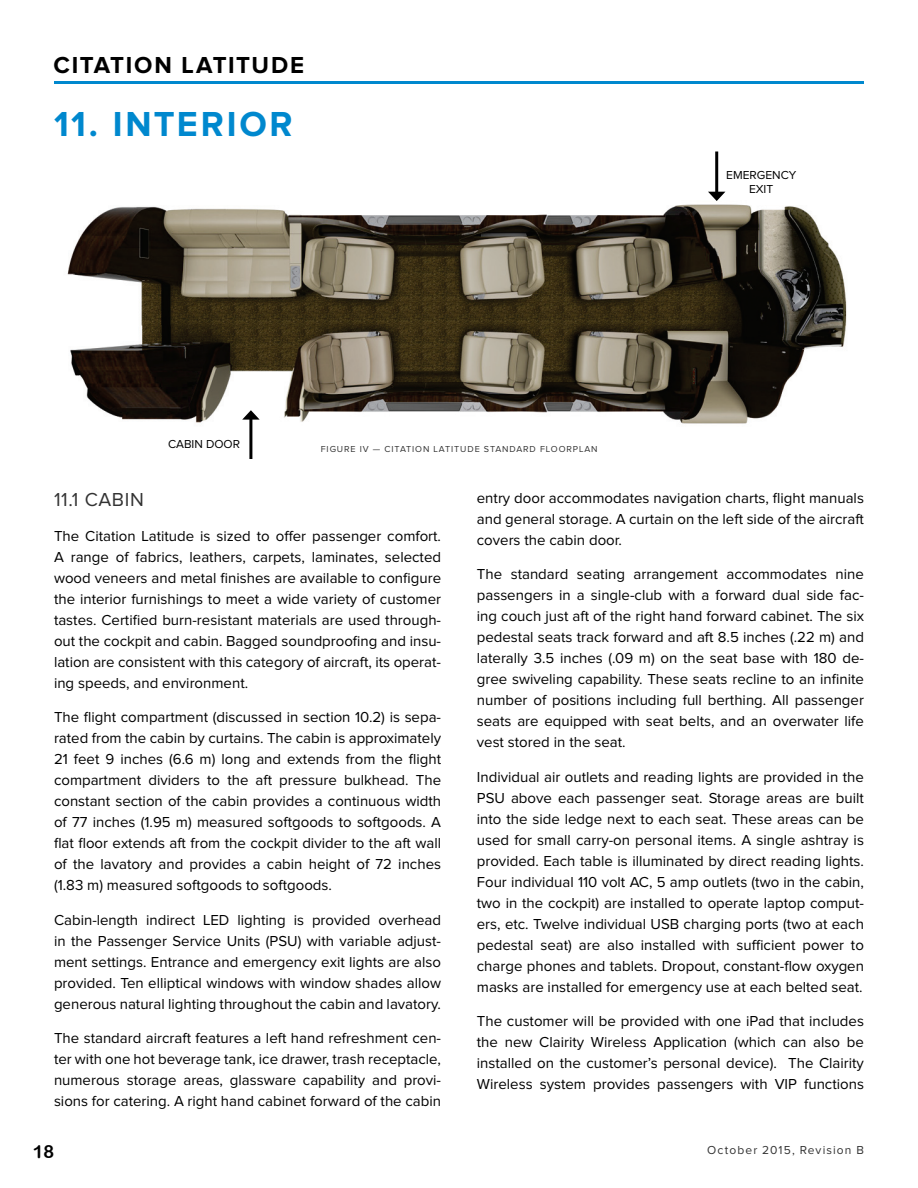
<style>
.page{position:relative;width:918px;height:1188px;background:#fff}
.page>*{position:absolute;margin:0;border:0;box-sizing:border-box;transform-origin:0 0}
.t1{font:700 36px "Proxima Nova";letter-spacing:.075em;color:#0088ce}
.t2{font:700 24px "Proxima Nova";letter-spacing:.06em;color:#000}
.t3{font:19.5px "Proxima Nova";letter-spacing:.03em;color:#333}
.t4{font:18px "Arial Rounded MT Bold";color:#000}
.t5{font:15px/21px "Proxima Nova";color:#000;text-align:justify}
.t6{font:12px/14.4px "Proxima Nova";color:#000;text-align:center}
.t7{font:12px "Proxima Nova";letter-spacing:.09em;color:#333}
.t8{font:9px "Proxima Nova";letter-spacing:.1em;color:#333}
</style>
<div class="page">
<hr style="left:54px;top:81px;width:810px;height:3px;background:#0088ce">
<img style="left:67px;top:204px;width:780px;height:223px">
<hr style="left:249px;top:417px;width:3px;height:41px;background:#000">
<svg style="left:242px;top:410px;width:18px;height:10px"></svg>
<hr style="left:715px;top:153px;width:3px;height:41px;background:#000">
<svg style="left:708px;top:192px;width:17px;height:9px"></svg>
<h2 class="t2" style="left:54px;top:51px;width:252px">CITATION LATITUDE</h2>
<h1 class="t1" style="left:54px;top:104px;width:240px">11. INTERIOR</h1>
<p class="t6" style="left:168px;top:437px;width:74px">CABIN DOOR</p>
<p class="t8" style="left:321px;top:444px;width:278px">FIGURE IV — CITATION LATITUDE STANDARD FLOORPLAN</p>
<p class="t6" style="left:726px;top:168px;width:71px">EMERGENCY<br>EXIT</p>
<h3 class="t3" style="left:54px;top:489px;width:91px">11.1 CABIN</h3>
<p class="t5" style="left:54px;top:525px;width:389px">The Citation Latitude is sized to offer passenger comfort.<br>A range of fabrics, leathers, carpets, laminates, selected wood veneers and metal finishes are available to configure the interior furnishings to meet a wide variety of customer tastes. Certified burn-resistant materials are used through&shy;out the cockpit and cabin. Bagged soundproofing and insu&shy;lation are consistent with this category of aircraft, its operat&shy;ing speeds, and environment.</p>
<p class="t5" style="left:54px;top:707px;width:389px">The flight compartment (discussed in section 10.2) is sepa&shy;rated from the cabin by curtains. The cabin is approximately 21 feet 9 inches (6.6 m) long and extends from the flight compartment dividers to the aft pressure bulkhead. The constant section of the cabin provides a continuous width of 77 inches (1.95 m) measured softgoods to softgoods. A flat floor extends aft from the cockpit divider to the aft wall of the lavatory and provides a cabin height of 72 inches (1.83 m) measured softgoods to softgoods.</p>
<p class="t5" style="left:54px;top:909px;width:389px">Cabin-length indirect LED lighting is provided overhead in the Passenger Service Units (PSU) with variable adjust&shy;ment settings. Entrance and emergency exit lights are also provided. Ten elliptical windows with window shades allow generous natural lighting throughout the cabin and lavatory.</p>
<p class="t5" style="left:54px;top:1028px;width:389px">The standard aircraft features a left hand refreshment cen&shy;ter with one hot beverage tank, ice drawer, trash receptacle, numerous storage areas, glassware capability and provi&shy;sions for catering. A right hand cabinet forward of the cabin</p>
<p class="t5" style="left:477px;top:487px;width:389px">entry door accommodates navigation charts, flight manuals and general storage. A curtain on the left side of the aircraft covers the cabin door.</p>
<p class="t5" style="left:477px;top:564px;width:389px">The standard seating arrangement accommodates nine passengers in a single-club with a forward dual side fac&shy;ing couch just aft of the right hand forward cabinet. The six pedestal seats track forward and aft 8.5 inches (.22 m) and laterally 3.5 inches (.09 m) on the seat base with 180 de&shy;gree swiveling capability. These seats recline to an infinite number of positions including full berthing. All passenger seats are equipped with seat belts, and an overwater life vest stored in the seat.</p>
<p class="t5" style="left:477px;top:766px;width:389px">Individual air outlets and reading lights are provided in the PSU above each passenger seat. Storage areas are built into the side ledge next to each seat. These areas can be used for small carry-on personal items. A single ashtray is provided. Each table is illuminated by direct reading lights.<br>Four individual 110 volt AC, 5 amp outlets (two in the cabin, two in the cockpit) are installed to operate laptop comput&shy;ers, etc. Twelve individual USB charging ports (two at each pedestal seat) are also installed with sufficient power to charge phones and tablets. Dropout, constant-flow oxygen masks are installed for emergency use at each belted seat.</p>
<p class="t5" style="left:477px;top:1011px;width:389px">The customer will be provided with one iPad that includes the new Clairity Wireless Application (which can also be installed on the customer’s personal device). The Clairity Wireless system provides passengers with VIP functions</p>
<p class="t4" style="left:33px;top:1141px;width:23px">18</p>
<p class="t7" style="left:707px;top:1144px;width:158px">October 2015, Revision B</p>
</div>
